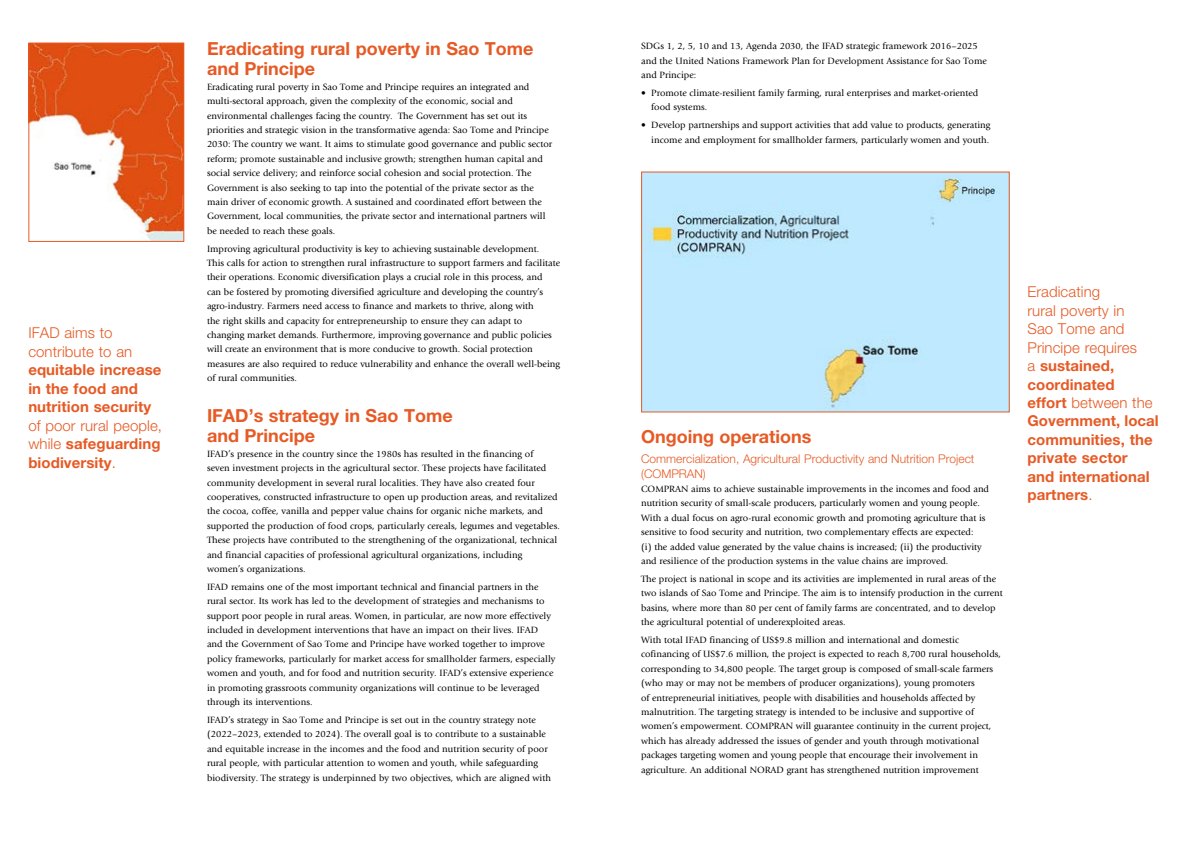
<style>
.page{position:relative;width:1191px;height:842px;background:#fff}
.page>*{position:absolute;margin:0;border:0;box-sizing:border-box;transform-origin:0 0}
.t1{font:700 18px/20px "Helvetica Neue LT Std";color:#e65a25}
.t2{font:700 15px/18.5px "Helvetica Neue LT Std";letter-spacing:.005em;color:#e65a25}
.t3{font:300 15px/18.5px "Helvetica Neue LT Std";letter-spacing:.005em;color:#e65a25}
.t4{font:300 12px/15px "Helvetica Neue LT Std";color:#e65a25}
.t5{font:9.5px/14.4px "Giovanni Std";color:#000}
.s1{font-weight:700}
.s2{font-weight:300}
</style>
<div class="page">
<img style="left:30px;top:45px;width:152px;height:195px">
<div style="left:28px;top:43px;width:156px;height:199px;border:1px solid #e65a25"></div>
<img style="left:643px;top:173px;width:364px;height:237px">
<h2 class="t3" style="left:28px;top:323px;width:105px">IFAD aims to contribute to an</h2>
<h2 class="t2" style="left:28px;top:360px;width:135px">equitable increase in the food and nutrition security</h2>
<h2 class="t3" style="left:28px;top:416px;width:135px;text-align:justify">of poor rural people, while <span class="s1">safeguarding biodiversity</span>.</h2>
<h1 class="t1" style="left:207px;top:39px;width:328px">Eradicating rural poverty in Sao Tome and Principe</h1>
<p class="t5" style="left:207px;top:80px;width:347px">Eradicating rural poverty in Sao Tome and Principe requires an integrated and multi-sectoral approach, given the complexity of the economic, social and environmental challenges facing the country. The Government has set out its priorities and strategic vision in the transformative agenda: Sao Tome and Principe 2030: The country we want. It aims to stimulate good governance and public sector reform; promote sustainable and inclusive growth; strengthen human capital and social service delivery; and reinforce social cohesion and social protection. The Government is also seeking to tap into the potential of the private sector as the main driver of economic growth. A sustained and coordinated effort between the Government, local communities, the private sector and international partners will be needed to reach these goals.</p>
<p class="t5" style="left:207px;top:241px;width:355px">Improving agricultural productivity is key to achieving sustainable development.<br>This calls for action to strengthen rural infrastructure to support farmers and facilitate their operations. Economic diversification plays a crucial role in this process, and<br>can be fostered by promoting diversified agriculture and developing the country’s agro-industry. Farmers need access to finance and markets to thrive, along with<br>the right skills and capacity for entrepreneurship to ensure they can adapt to changing market demands. Furthermore, improving governance and public policies will create an environment that is more conducive to growth. Social protection measures are also required to reduce vulnerability and enhance the overall well-being of rural communities.</p>
<h1 class="t1" style="left:207px;top:406px;width:247px">IFAD’s strategy in Sao Tome and Principe</h1>
<p class="t5" style="left:207px;top:447px;width:354px">IFAD’s presence in the country since the 1980s has resulted in the financing of<br>seven investment projects in the agricultural sector. These projects have facilitated community development in several rural localities. They have also created four cooperatives, constructed infrastructure to open up production areas, and revitalized the cocoa, coffee, vanilla and pepper value chains for organic niche markets, and supported the production of food crops, particularly cereals, legumes and vegetables.<br>These projects have contributed to the strengthening of the organizational, technical and financial capacities of professional agricultural organizations, including women’s organizations.</p>
<p class="t5" style="left:207px;top:580px;width:350px">IFAD remains one of the most important technical and financial partners in the rural sector. Its work has led to the development of strategies and mechanisms to support poor people in rural areas. Women, in particular, are now more effectively included in development interventions that have an impact on their lives. IFAD and the Government of Sao Tome and Principe have worked together to improve policy frameworks, particularly for market access for smallholder farmers, especially women and youth, and for food and nutrition security. IFAD’s extensive experience in promoting grassroots community organizations will continue to be leveraged through its interventions.</p>
<p class="t5" style="left:207px;top:713px;width:346px">IFAD’s strategy in Sao Tome and Principe is set out in the country strategy note (2022–2023, extended to 2024). The overall goal is to contribute to a sustainable and equitable increase in the incomes and the food and nutrition security of poor rural people, with particular attention to women and youth, while safeguarding biodiversity. The strategy is underpinned by two objectives, which are aligned with</p>
<p class="t5" style="left:641px;top:39px;width:347px">SDGs 1, 2, 5, 10 and 13, Agenda 2030, the IFAD strategic framework 2016–2025 and the United Nations Framework Plan for Development Assistance for Sao Tome and Principe:</p>
<p class="t5" style="left:651px;top:86px;width:328px;text-indent:-10px">• Promote climate-resilient family farming, rural enterprises and market-oriented food systems.</p>
<p class="t5" style="left:641px;top:118px;width:351px;text-align:right">• Develop partnerships and support activities that add value to products, generating income and employment for smallholder farmers, particularly women and youth.</p>
<h1 class="t1" style="left:641px;top:427px;width:172px">Ongoing operations</h1>
<p class="t4" style="left:641px;top:451px;width:335px">Commercialization, Agricultural Productivity and Nutrition Project (COMPRAN)</p>
<p class="t5" style="left:641px;top:482px;width:349px">COMPRAN aims to achieve sustainable improvements in the incomes and food and nutrition security of small-scale producers, particularly women and young people.<br>With a dual focus on agro-rural economic growth and promoting agriculture that is sensitive to food security and nutrition, two complementary effects are expected:<br>(i) the added value generated by the value chains is increased; (ii) the productivity and resilience of the production systems in the value chains are improved.</p>
<p class="t5" style="left:641px;top:572px;width:363px">The project is national in scope and its activities are implemented in rural areas of the two islands of Sao Tome and Principe. The aim is to intensify production in the current basins, where more than 80 per cent of family farms are concentrated, and to develop the agricultural potential of underexploited areas.</p>
<p class="t5" style="left:641px;top:633px;width:361px">With total IFAD financing of US$9.8 million and international and domestic cofinancing of US$7.6 million, the project is expected to reach 8,700 rural households, corresponding to 34,800 people. The target group is composed of small-scale farmers (who may or may not be members of producer organizations), young promoters<br>of entrepreneurial initiatives, people with disabilities and households affected by malnutrition. The targeting strategy is intended to be inclusive and supportive of women’s empowerment. COMPRAN will guarantee continuity in the current project, which has already addressed the issues of gender and youth through motivational packages targeting women and young people that encourage their involvement in agriculture. An additional NORAD grant has strengthened nutrition improvement</p>
<h2 class="t2" style="left:1027px;top:282px;width:133px"><span class="s2">Eradicating<br>rural poverty in<br>Sao Tome and<br>Principe requires<br>a</span> sustained, coordinated<br>effort <span class="s2">between the<br></span>Government, local communities, the private sector<br>and international partners<span class="s2">.</span></h2>
</div>
